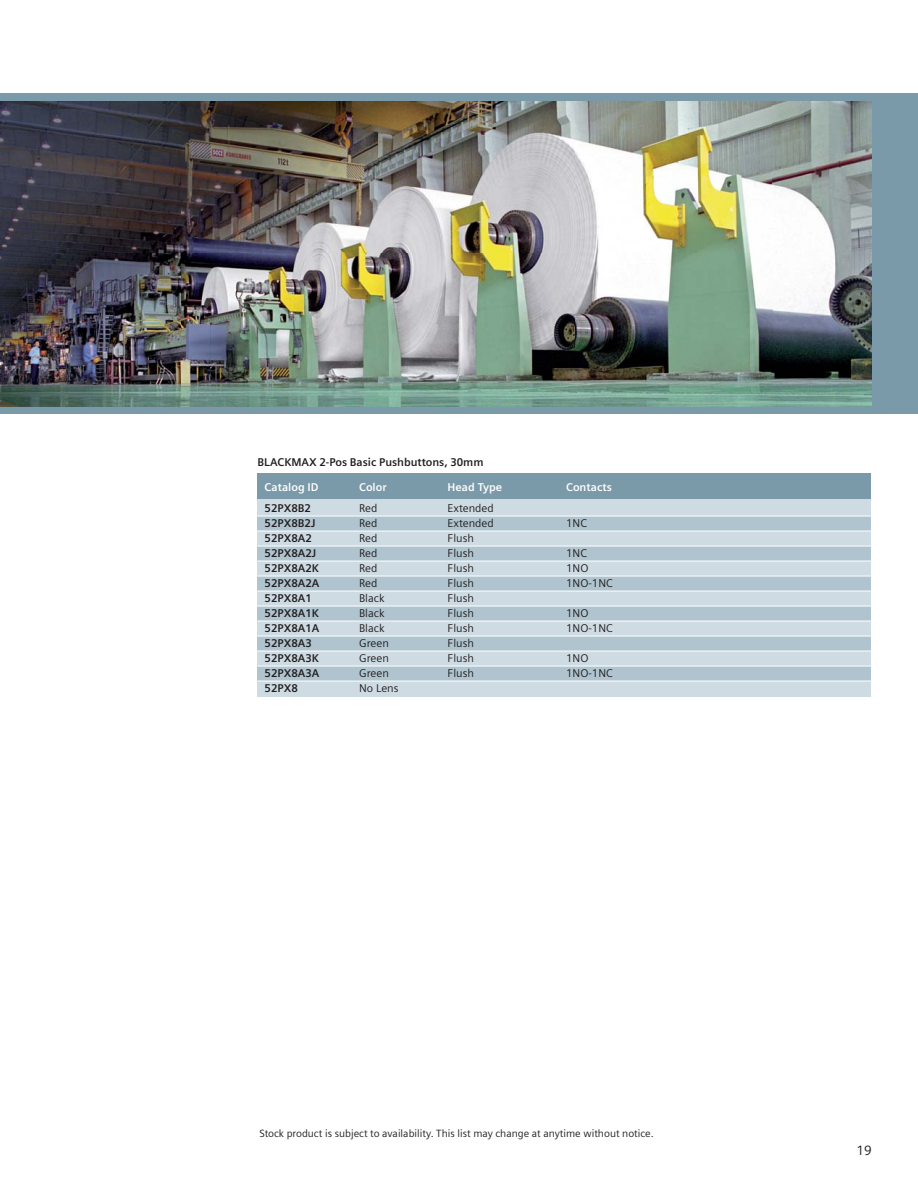
<style>
.page{position:relative;width:918px;height:1188px;background:#fff}
.page>*{position:absolute;margin:0;border:0;box-sizing:border-box;transform-origin:0 0}
.t1{font:13.5px "Siemens Sans OT";color:#231f20}
.t2{font:11.25px "Siemens Sans";color:#231f20}
.t3{font:700 11.25px "Siemens Sans";color:#231f20}
.t4{font:700 11.25px "Siemens Sans";color:#fff}
.t5{font:10.5px "Siemens Sans";color:#231f20}
</style>
<div class="page">
<div style="left:0;top:94px;width:918px;height:320px;background:#7b9aa9"></div>
<img style="left:0;top:102px;width:871px;height:304px">
<div style="left:257px;top:495px;width:621px;height:202px;background:#cedbe3"></div>
<div style="left:257px;top:473px;width:621px;height:26px;background:#7b9aa9"></div>
<div style="left:257px;top:516px;width:621px;height:15px;background:#afc4cf"></div>
<div style="left:257px;top:547px;width:621px;height:14px;background:#afc4cf"></div>
<div style="left:257px;top:576px;width:621px;height:15px;background:#afc4cf"></div>
<div style="left:257px;top:606px;width:621px;height:14px;background:#afc4cf"></div>
<div style="left:257px;top:636px;width:621px;height:14px;background:#afc4cf"></div>
<div style="left:257px;top:666px;width:621px;height:15px;background:#afc4cf"></div>
<hr style="left:257px;top:516px;width:648px;height:1px;background:#fff">
<hr style="left:257px;top:531px;width:648px;height:1px;background:#fff">
<hr style="left:257px;top:546px;width:648px;height:1px;background:#fff">
<hr style="left:257px;top:561px;width:648px;height:1px;background:#fff">
<hr style="left:257px;top:576px;width:648px;height:1px;background:#fff">
<hr style="left:257px;top:591px;width:648px;height:1px;background:#fff">
<hr style="left:257px;top:606px;width:648px;height:1px;background:#fff">
<hr style="left:257px;top:621px;width:648px;height:1px;background:#fff">
<hr style="left:257px;top:636px;width:648px;height:1px;background:#fff">
<hr style="left:257px;top:651px;width:648px;height:1px;background:#fff">
<hr style="left:257px;top:666px;width:648px;height:1px;background:#fff">
<hr style="left:257px;top:681px;width:648px;height:1px;background:#fff">
<div style="left:871px;top:459px;width:15px;height:256px;background:#fff"></div>
<p class="t3" style="left:258px;top:458px;width:228px">BLACKMAX 2-Pos Basic Pushbuttons, 30mm</p>
<p class="t4" style="left:265px;top:483px;width:56px">Catalog ID</p>
<p class="t4" style="left:359px;top:483px;width:29px">Color</p>
<p class="t4" style="left:448px;top:483px;width:56px">Head Type</p>
<p class="t4" style="left:566px;top:483px;width:47px">Contacts</p>
<p class="t3" style="left:265px;top:504px;width:48px">52PX8B2</p>
<p class="t2" style="left:359px;top:504px;width:20px">Red</p>
<p class="t2" style="left:448px;top:504px;width:48px">Extended</p>
<p class="t3" style="left:265px;top:519px;width:52px">52PX8B2J</p>
<p class="t2" style="left:359px;top:519px;width:20px">Red</p>
<p class="t2" style="left:448px;top:519px;width:48px">Extended</p>
<p class="t2" style="left:566px;top:519px;width:22px">1NC</p>
<p class="t3" style="left:265px;top:534px;width:49px">52PX8A2</p>
<p class="t2" style="left:359px;top:534px;width:20px">Red</p>
<p class="t2" style="left:448px;top:534px;width:28px">Flush</p>
<p class="t3" style="left:265px;top:549px;width:53px">52PX8A2J</p>
<p class="t2" style="left:359px;top:549px;width:20px">Red</p>
<p class="t2" style="left:448px;top:549px;width:28px">Flush</p>
<p class="t2" style="left:566px;top:549px;width:22px">1NC</p>
<p class="t3" style="left:265px;top:564px;width:56px">52PX8A2K</p>
<p class="t2" style="left:359px;top:564px;width:20px">Red</p>
<p class="t2" style="left:448px;top:564px;width:28px">Flush</p>
<p class="t2" style="left:566px;top:564px;width:24px">1NO</p>
<p class="t3" style="left:265px;top:579px;width:56px">52PX8A2A</p>
<p class="t2" style="left:359px;top:579px;width:20px">Red</p>
<p class="t2" style="left:448px;top:579px;width:28px">Flush</p>
<p class="t2" style="left:566px;top:579px;width:48px">1NO-1NC</p>
<p class="t3" style="left:265px;top:594px;width:49px">52PX8A1</p>
<p class="t2" style="left:359px;top:594px;width:27px">Black</p>
<p class="t2" style="left:448px;top:594px;width:28px">Flush</p>
<p class="t3" style="left:265px;top:609px;width:56px">52PX8A1K</p>
<p class="t2" style="left:359px;top:609px;width:27px">Black</p>
<p class="t2" style="left:448px;top:609px;width:28px">Flush</p>
<p class="t2" style="left:566px;top:609px;width:24px">1NO</p>
<p class="t3" style="left:265px;top:624px;width:56px">52PX8A1A</p>
<p class="t2" style="left:359px;top:624px;width:27px">Black</p>
<p class="t2" style="left:448px;top:624px;width:28px">Flush</p>
<p class="t2" style="left:566px;top:624px;width:48px">1NO-1NC</p>
<p class="t3" style="left:265px;top:639px;width:49px">52PX8A3</p>
<p class="t2" style="left:359px;top:639px;width:31px">Green</p>
<p class="t2" style="left:448px;top:639px;width:28px">Flush</p>
<p class="t3" style="left:265px;top:654px;width:56px">52PX8A3K</p>
<p class="t2" style="left:359px;top:654px;width:31px">Green</p>
<p class="t2" style="left:448px;top:654px;width:28px">Flush</p>
<p class="t2" style="left:566px;top:654px;width:24px">1NO</p>
<p class="t3" style="left:265px;top:669px;width:56px">52PX8A3A</p>
<p class="t2" style="left:359px;top:669px;width:31px">Green</p>
<p class="t2" style="left:448px;top:669px;width:28px">Flush</p>
<p class="t2" style="left:566px;top:669px;width:48px">1NO-1NC</p>
<p class="t3" style="left:265px;top:684px;width:35px">52PX8</p>
<p class="t2" style="left:359px;top:684px;width:41px">No Lens</p>
<p class="t5" style="left:260px;top:1129px;width:396px">Stock product is subject to availability. This list may change at anytime without notice.</p>
<p class="t1" style="left:856px;top:1145px;width:17px">19</p>
</div>
